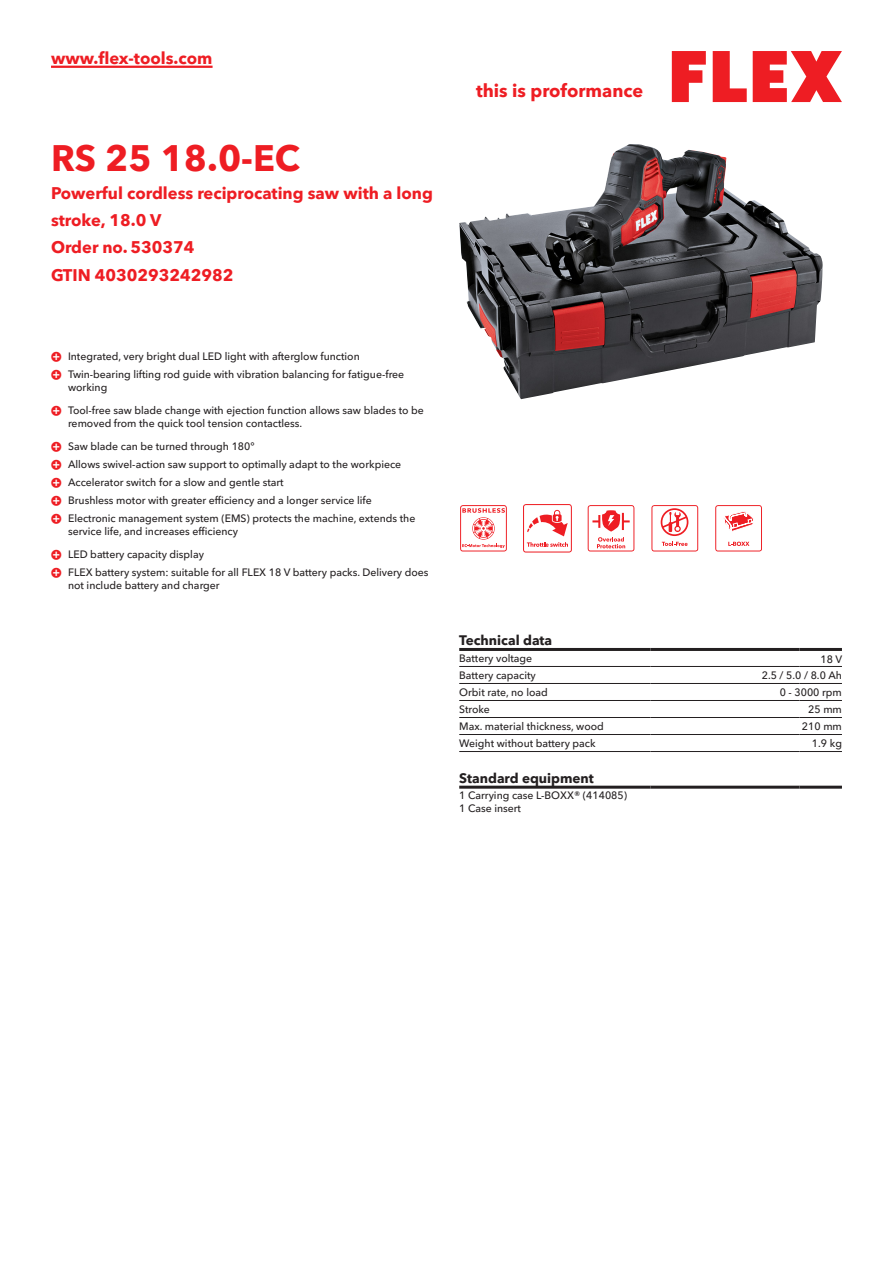
<style>
.page{position:relative;width:893px;height:1263px;background:#fff}
.page>*{position:absolute;margin:0;border:0;box-sizing:border-box;transform-origin:0 0}
.CB_AF_Product-name{font:700 36px "Avenir Next W1 G";color:#ee1d23}
.t1{font:700 18px "Avenir Next W1 G";color:#ee1d23}
.CB_AF_Product-short{font:700 16.5px/27px "Avenir Next W1 G";color:#ee1d23}
.CB_AF_Order-number{font:700 16.5px "Avenir Next W1 G";color:#ee1d23}
.CB_AF_Table-headline{font:700 13.5px "Avenir Next W1 G";color:#231f20}
.CB_AF_Table-specific{font:500 10.5px/12.6px "Avenir Next W1 G";color:#231f20}
</style>
<div class="page">
<svg style="left:672px;top:51px;width:34px;height:51px"></svg>
<svg style="left:713px;top:51px;width:34px;height:51px"></svg>
<svg style="left:753px;top:51px;width:89px;height:51px"></svg>
<hr style="left:51px;top:66px;width:162px;height:2px;background:#ee1d23">
<img style="left:459px;top:145px;width:364px;height:254px">
<hr style="left:459px;top:666px;width:192px;height:1px;background:#231f20">
<hr style="left:651px;top:666px;width:148px;height:1px;background:#231f20">
<hr style="left:799px;top:666px;width:43px;height:1px;background:#231f20">
<hr style="left:459px;top:683px;width:192px;height:1px;background:#231f20">
<hr style="left:651px;top:683px;width:148px;height:1px;background:#231f20">
<hr style="left:799px;top:683px;width:43px;height:1px;background:#231f20">
<hr style="left:459px;top:700px;width:192px;height:1px;background:#231f20">
<hr style="left:651px;top:700px;width:148px;height:1px;background:#231f20">
<hr style="left:799px;top:700px;width:43px;height:1px;background:#231f20">
<hr style="left:459px;top:717px;width:192px;height:1px;background:#231f20">
<hr style="left:651px;top:717px;width:148px;height:1px;background:#231f20">
<hr style="left:799px;top:717px;width:43px;height:1px;background:#231f20">
<hr style="left:459px;top:734px;width:192px;height:1px;background:#231f20">
<hr style="left:651px;top:734px;width:148px;height:1px;background:#231f20">
<hr style="left:799px;top:734px;width:43px;height:1px;background:#231f20">
<hr style="left:459px;top:751px;width:192px;height:1px;background:#231f20">
<hr style="left:651px;top:751px;width:148px;height:1px;background:#231f20">
<hr style="left:799px;top:751px;width:43px;height:1px;background:#231f20">
<hr style="left:459px;top:648px;width:192px;height:3px;background:#231f20">
<hr style="left:651px;top:648px;width:148px;height:3px;background:#231f20">
<hr style="left:799px;top:648px;width:43px;height:3px;background:#231f20">
<hr style="left:459px;top:786px;width:192px;height:3px;background:#231f20">
<hr style="left:651px;top:786px;width:148px;height:3px;background:#231f20">
<hr style="left:799px;top:786px;width:43px;height:3px;background:#231f20">
<svg style="left:460px;top:505px;width:47px;height:46px"></svg>
<svg style="left:523px;top:504px;width:49px;height:48px"></svg>
<svg style="left:588px;top:505px;width:46px;height:46px"></svg>
<svg style="left:651px;top:505px;width:47px;height:46px"></svg>
<svg style="left:715px;top:505px;width:47px;height:46px"></svg>
<h3 class="CB_AF_Product-short" style="left:51px;top:43px;width:163px">www.flex-tools.com</h3>
<p class="CB_AF_Product-name" style="left:51px;top:130px;width:250px">RS 25 18.0-EC</p>
<p class="CB_AF_Product-short" style="left:51px;top:178px;width:383px">Powerful cordless reciprocating saw with a long stroke, 18.0 V</p>
<p class="CB_AF_Order-number" style="left:51px;top:234px;width:145px">Order no. 530374</p>
<p class="CB_AF_Order-number" style="left:51px;top:262px;width:184px">GTIN 4030293242982</p>
<h2 class="t1" style="left:476px;top:77px;width:169px">this is proformance</h2>
<p class="CB_AF_Table-specific" style="left:68px;top:349px;width:293px">Integrated, very bright dual LED light with afterglow function</p>
<p class="CB_AF_Table-specific" style="left:68px;top:367px;width:338px">Twin-bearing lifting rod guide with vibration balancing for fatigue-free working</p>
<p class="CB_AF_Table-specific" style="left:68px;top:403px;width:357px">Tool-free saw blade change with ejection function allows saw blades to be removed from the quick tool tension contactless.</p>
<p class="CB_AF_Table-specific" style="left:68px;top:439px;width:188px">Saw blade can be turned through 180°</p>
<p class="CB_AF_Table-specific" style="left:68px;top:457px;width:335px">Allows swivel-action saw support to optimally adapt to the workpiece</p>
<p class="CB_AF_Table-specific" style="left:68px;top:475px;width:217px">Accelerator switch for a slow and gentle start</p>
<p class="CB_AF_Table-specific" style="left:68px;top:493px;width:305px">Brushless motor with greater efficiency and a longer service life</p>
<p class="CB_AF_Table-specific" style="left:68px;top:511px;width:349px">Electronic management system (EMS) protects the machine, extends the service life, and increases efficiency</p>
<p class="CB_AF_Table-specific" style="left:68px;top:547px;width:137px">LED battery capacity display</p>
<p class="CB_AF_Table-specific" style="left:68px;top:565px;width:362px">FLEX battery system: suitable for all FLEX 18 V battery packs. Delivery does not include battery and charger</p>
<p class="CB_AF_Table-headline" style="left:459px;top:630px;width:94px">Technical data</p>
<p class="CB_AF_Table-specific" style="left:459px;top:651px;width:75px">Battery voltage</p>
<p class="CB_AF_Table-specific" style="left:820px;top:652px;width:23px">18 V</p>
<p class="CB_AF_Table-specific" style="left:459px;top:668px;width:78px">Battery capacity</p>
<p class="CB_AF_Table-specific" style="left:762px;top:668px;width:82px">2.5 / 5.0 / 8.0 Ah</p>
<p class="CB_AF_Table-specific" style="left:459px;top:685px;width:90px">Orbit rate, no load</p>
<p class="CB_AF_Table-specific" style="left:780px;top:685px;width:64px">0 - 3000 rpm</p>
<p class="CB_AF_Table-specific" style="left:459px;top:702px;width:32px">Stroke</p>
<p class="CB_AF_Table-specific" style="left:808px;top:702px;width:35px">25 mm</p>
<p class="CB_AF_Table-specific" style="left:459px;top:719px;width:146px">Max. material thickness, wood</p>
<p class="CB_AF_Table-specific" style="left:802px;top:719px;width:41px">210 mm</p>
<p class="CB_AF_Table-specific" style="left:459px;top:736px;width:138px">Weight without battery pack</p>
<p class="CB_AF_Table-specific" style="left:812px;top:736px;width:32px">1.9 kg</p>
<p class="CB_AF_Table-headline" style="left:459px;top:767px;width:136px">Standard equipment</p>
<p class="CB_AF_Table-specific" style="left:459px;top:788px;width:169px">1 Carrying case L-BOXX® (414085)<br>1 Case insert</p>
</div>
